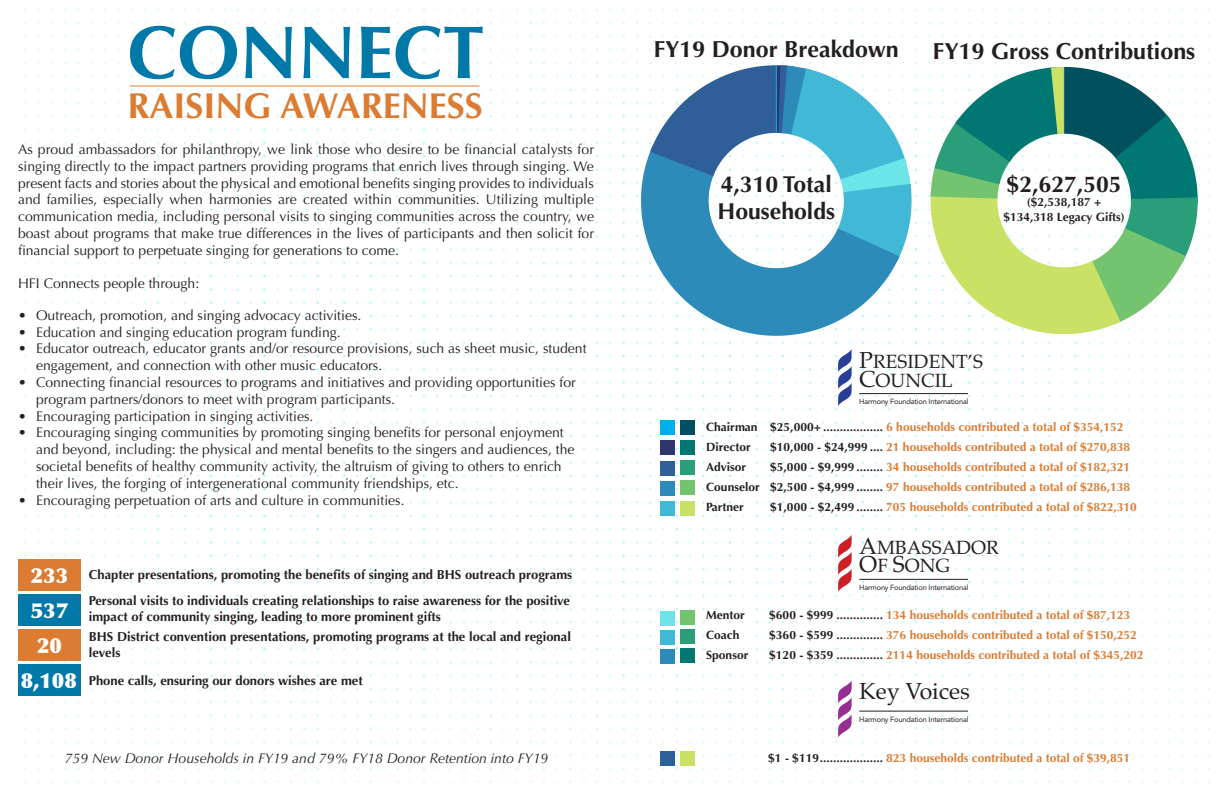
<style>
.page{position:relative;width:1224px;height:792px;background:#fff}
.page>*{position:absolute;margin:0;border:0;box-sizing:border-box;transform-origin:0 0}
.t1{font:700 75px "Optima";letter-spacing:-.005em;color:#0078a8}
.t2{font:700 36px "Optima";color:#dc7c32}
.t3{font:700 23.2px "Optima";color:#231f20}
.t4{font:700 23px "Optima";color:#231f20}
.t5{font:23px "Palatino";color:#231f20}
.t6{font:900 21px "Optima";color:#fff}
.t7{font:19.1px "Palatino";color:#231f20}
.t8{font:14px/16.8px "Optima";color:#231f20}
.t9{font:italic 14px "Optima";color:#231f20}
.t10{font:700 13px/15.6px "Optima";color:#231f20}
.t11{font:700 12px "Optima";color:#dc7c32}
.t12{font:700 12px/14.4px "Optima";color:#231f20;text-align:center}
.t13{font:7.5px "Avenir";letter-spacing:-.025em;color:#231f20}
.s1{font-size:23px}
.s2{color:#231f20}
</style>
<div class="page">
<img style="left:18px;top:9px;width:1192px;height:774px">
<svg style="left:641px;top:145px;width:259px;height:191px;fill:#2d8bba"></svg>
<svg style="left:650px;top:65px;width:262px;height:197px"></svg>
<hr style="left:776px;top:65px;width:1px;height:68px;background:#00aeef">
<div style="left:660px;top:420px;width:15px;height:15px;background:#00aeef"></div>
<div style="left:660px;top:441px;width:15px;height:14px;background:#31356e"></div>
<div style="left:660px;top:461px;width:15px;height:14px;background:#2f5f98"></div>
<div style="left:660px;top:481px;width:15px;height:14px;background:#2d8bba"></div>
<div style="left:660px;top:501px;width:15px;height:15px;background:#41b8d5"></div>
<div style="left:660px;top:611px;width:15px;height:14px;background:#6ce5e8"></div>
<div style="left:660px;top:630px;width:15px;height:14px;background:#41b8d5"></div>
<div style="left:660px;top:649px;width:15px;height:14px;background:#2d8bba"></div>
<div style="left:660px;top:751px;width:15px;height:15px;background:#2f5f98"></div>
<div style="left:681px;top:420px;width:14px;height:15px;background:#00505e"></div>
<div style="left:681px;top:440px;width:14px;height:15px;background:#007773"></div>
<div style="left:681px;top:460px;width:14px;height:15px;background:#299e78"></div>
<div style="left:681px;top:481px;width:14px;height:14px;background:#74c36f"></div>
<div style="left:681px;top:501px;width:14px;height:14px;background:#c9e265"></div>
<div style="left:681px;top:610px;width:14px;height:15px;background:#74c36f"></div>
<div style="left:681px;top:630px;width:14px;height:14px;background:#299e78"></div>
<div style="left:681px;top:649px;width:14px;height:14px;background:#007773"></div>
<div style="left:681px;top:751px;width:14px;height:15px;background:#c9e265"></div>
<svg style="left:931px;top:67px;width:267px;height:267px"></svg>
<svg style="left:838px;top:349px;width:14px;height:57px"></svg>
<hr style="left:859px;top:393px;width:109px;height:1px;background:#231f20">
<svg style="left:838px;top:535px;width:14px;height:57px"></svg>
<hr style="left:859px;top:579px;width:109px;height:1px;background:#231f20">
<svg style="left:838px;top:680px;width:14px;height:58px"></svg>
<hr style="left:859px;top:711px;width:109px;height:1px;background:#231f20">
<hr style="left:130px;top:86px;width:350px;height:1px;background:#dc7c32">
<div style="left:18px;top:559px;width:63px;height:31px;background:#dc7c32"></div>
<div style="left:18px;top:629px;width:63px;height:32px;background:#dc7c32"></div>
<div style="left:18px;top:594px;width:63px;height:32px;background:#0078a8"></div>
<div style="left:18px;top:664px;width:63px;height:32px;background:#0078a8"></div>
<p class="t1" style="left:127px;top:9px;width:359px">CONNECT</p>
<p class="t2" style="left:127px;top:85px;width:357px">RAISING AWARENESS</p>
<p class="t8" style="left:18px;top:141px;width:578px;text-align:justify">As proud ambassadors for philanthropy, we link those who desire to be financial catalysts for singing directly to the impact partners providing programs that enrich lives through singing. We present facts and stories about the physical and emotional benefits singing provides to individuals and families, especially when harmonies are created within communities. Utilizing multiple communication media, including personal visits to singing communities across the country, we boast about programs that make true differences in the lives of participants and then solicit for financial support to perpetuate singing for generations to come.</p>
<p class="t8" style="left:18px;top:275px;width:183px">HFI Connects people through:</p>
<p class="t8" style="left:18px;top:307px;width:345px">• Outreach, promotion, and singing advocacy activities.</p>
<p class="t8" style="left:18px;top:324px;width:324px">• Education and singing education program funding.</p>
<p class="t8" style="left:36px;top:341px;width:552px;text-indent:-18px">• Educator outreach, educator grants and/or resource provisions, such as sheet music, student engagement, and connection with other music educators.</p>
<p class="t8" style="left:36px;top:374px;width:541px;text-indent:-18px">• Connecting financial resources to programs and initiatives and providing opportunities for program partners/donors to meet with program participants.</p>
<p class="t8" style="left:18px;top:408px;width:297px">• Encouraging participation in singing activities.</p>
<p class="t8" style="left:36px;top:425px;width:540px;text-indent:-18px">• Encouraging singing communities by promoting singing benefits for personal enjoyment and beyond, including: the physical and mental benefits to the singers and audiences, the societal benefits of healthy community activity, the altruism of giving to others to enrich their lives, the forging of intergenerational community friendships, etc.</p>
<p class="t8" style="left:18px;top:492px;width:388px">• Encouraging perpetuation of arts and culture in communities.</p>
<p class="t6" style="left:31px;top:562px;width:39px">233</p>
<p class="t6" style="left:31px;top:598px;width:39px">537</p>
<p class="t6" style="left:37px;top:633px;width:26px">20</p>
<p class="t6" style="left:21px;top:668px;width:58px">8,108</p>
<p class="t10" style="left:89px;top:567px;width:485px">Chapter presentations, promoting the benefits of singing and BHS outreach programs</p>
<p class="t10" style="left:89px;top:593px;width:483px">Personal visits to individuals creating relationships to raise awareness for the positive impact of community singing, leading to more prominent gifts</p>
<p class="t10" style="left:89px;top:629px;width:484px">BHS District convention presentations, promoting programs at the local and regional levels</p>
<p class="t10" style="left:89px;top:672px;width:275px">Phone calls, ensuring our donors wishes are met</p>
<p class="t9" style="left:65px;top:750px;width:485px">759 New Donor Households in FY19 and 79% FY18 Donor Retention into FY19</p>
<p class="t3" style="left:654px;top:36px;width:247px">FY19 Donor Breakdown</p>
<p class="t3" style="left:933px;top:38px;width:264px">FY19 Gross Contributions</p>
<p class="t4" style="left:721px;top:171px;width:113px">4,310 Total</p>
<p class="t4" style="left:717px;top:198px;width:119px">Households</p>
<p class="t4" style="left:1007px;top:171px;width:117px">$2,627,505</p>
<p class="t12" style="left:1003px;top:195px;width:123px">($2,538,187 + $134,318 Legacy Gifts)</p>
<p class="t7" style="left:859px;top:346px;width:125px"><span class="s1">P</span>RESIDENT’S</p>
<p class="t13" style="left:859px;top:396px;width:111px">Harmony Foundation International</p>
<p class="t7" style="left:859px;top:364px;width:95px"><span class="s1">C</span>OUNCIL</p>
<p class="t11" style="left:706px;top:420px;width:419px"><span class="s2">Chairman $25,000+ ..................</span> 6 households contributed a total of $354,152</p>
<p class="t12" style="left:706px;top:440px;width:46px">Director</p>
<p class="t11" style="left:770px;top:440px;width:361px"><span class="s2">$10,000 - $24,999 ....</span> 21 households contributed a total of $270,838</p>
<p class="t12" style="left:706px;top:460px;width:41px">Advisor</p>
<p class="t11" style="left:770px;top:460px;width:361px"><span class="s2">$5,000 - $9,999 ........</span> 34 households contributed a total of $182,321</p>
<p class="t11" style="left:706px;top:480px;width:425px"><span class="s2">Counselor $2,500 - $4,999 ........</span> 97 households contributed a total of $286,138</p>
<p class="t12" style="left:706px;top:500px;width:39px">Partner</p>
<p class="t11" style="left:770px;top:500px;width:368px"><span class="s2">$1,000 - $2,499 ........</span> 705 households contributed a total of $822,310</p>
<p class="t7" style="left:859px;top:531px;width:141px"><span class="s1">A</span>MBASSADOR</p>
<p class="t13" style="left:859px;top:581px;width:111px">Harmony Foundation International</p>
<p class="t7" style="left:859px;top:550px;width:92px"><span class="s1">O</span>F <span class="s1">S</span>ONG</p>
<p class="t12" style="left:706px;top:608px;width:40px">Mentor</p>
<p class="t11" style="left:769px;top:608px;width:362px"><span class="s2">$600 - $999 ..............</span> 134 households contributed a total of $87,123</p>
<p class="t12" style="left:706px;top:628px;width:35px">Coach</p>
<p class="t11" style="left:769px;top:628px;width:369px"><span class="s2">$360 - $599 ..............</span> 376 households contributed a total of $150,252</p>
<p class="t12" style="left:706px;top:648px;width:44px">Sponsor</p>
<p class="t11" style="left:769px;top:648px;width:376px"><span class="s2">$120 - $359 ..............</span> 2114 households contributed a total of $345,202</p>
<p class="t5" style="left:859px;top:672px;width:112px">Key Voices</p>
<p class="t13" style="left:859px;top:713px;width:111px">Harmony Foundation International</p>
<p class="t11" style="left:768px;top:751px;width:363px"><span class="s2">$1 - $119...................</span> 823 households contributed a total of $39,851</p>
</div>
